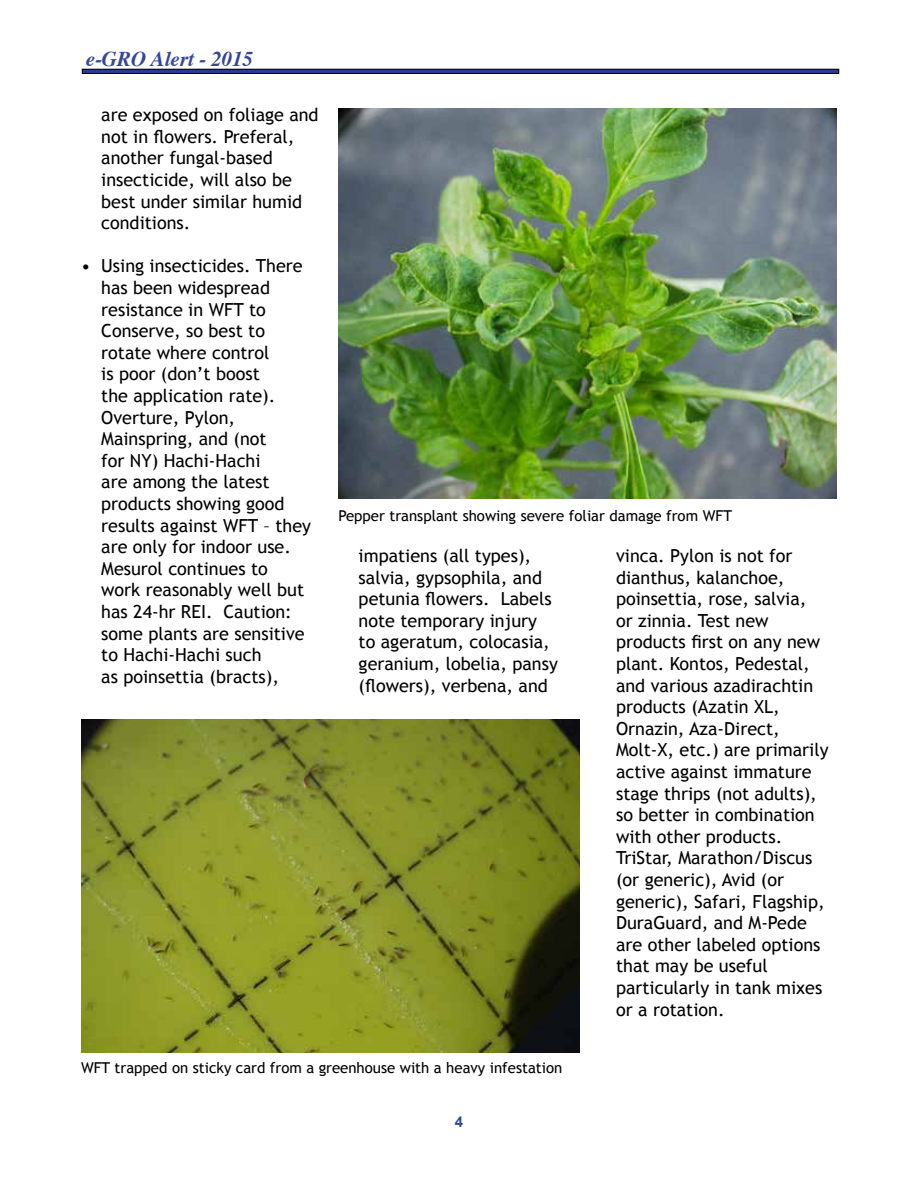
<style>
.page{position:relative;width:918px;height:1188px;background:#fff}
.page>*{position:absolute;margin:0;border:0;box-sizing:border-box;transform-origin:0 0}
.t1{font:italic 700 21px "Times";color:#34469d}
.t2{font:18px/21.6px "Trebuchet MS";color:#000}
.t3{font:15px "Trebuchet MS";color:#000}
.t4{font:700 15px "Arial";color:#2e499e}
</style>
<div class="page">
<hr style="left:82px;top:69px;width:757px;height:4px;background:#253d96">
<div style="left:82px;top:69px;width:757px;height:5px;border:1px solid #000"></div>
<img style="left:338px;top:108px;width:499px;height:390px">
<img style="left:81px;top:719px;width:499px;height:333px">
<p class="t1" style="left:86px;top:39px;width:169px">e-GRO Alert - 2015</p>
<p class="t2" style="left:101px;top:104px;width:219px">are exposed on foliage and not in flowers. Preferal, another fungal-based insecticide, will also be best under similar humid conditions.</p>
<p class="t2" style="left:101px;top:256px;width:211px;text-indent:-20px">• Using insecticides. There has been widespread resistance in WFT to<br>Conserve, so best to rotate where control<br>is poor (don’t boost<br>the application rate).<br>Overture, Pylon,<br>Mainspring, and (not<br>for NY) Hachi-Hachi<br>are among the latest products showing good results against WFT – they are only for indoor use.<br>Mesurol continues to work reasonably well but has 24-hr REI. Caution: some plants are sensitive to Hachi-Hachi such<br>as poinsettia (bracts),</p>
<p class="t3" style="left:338px;top:507px;width:395px">Pepper transplant showing severe foliar damage from WFT</p>
<p class="t2" style="left:616px;top:545px;width:214px">vinca. Pylon is not for dianthus, kalanchoe, poinsettia, rose, salvia,<br>or zinnia. Test new products first on any new plant. Kontos, Pedestal, and various azadirachtin products (Azatin XL,<br>Ornazin, Aza-Direct,<br>Molt-X, etc.) are primarily active against immature stage thrips (not adults), so better in combination with other products.<br>TriStar, Marathon/Discus (or generic), Avid (or generic), Safari, Flagship,<br>DuraGuard, and M-Pede are other labeled options that may be useful particularly in tank mixes or a rotation.</p>
<p class="t2" style="left:359px;top:545px;width:201px">impatiens (all types), salvia, gypsophila, and petunia flowers. Labels note temporary injury to ageratum, colocasia, geranium, lobelia, pansy (flowers), verbena, and</p>
<p class="t3" style="left:81px;top:1059px;width:483px">WFT trapped on sticky card from a greenhouse with a heavy infestation</p>
<p class="t4" style="left:455px;top:1112px;width:10px">4</p>
</div>
